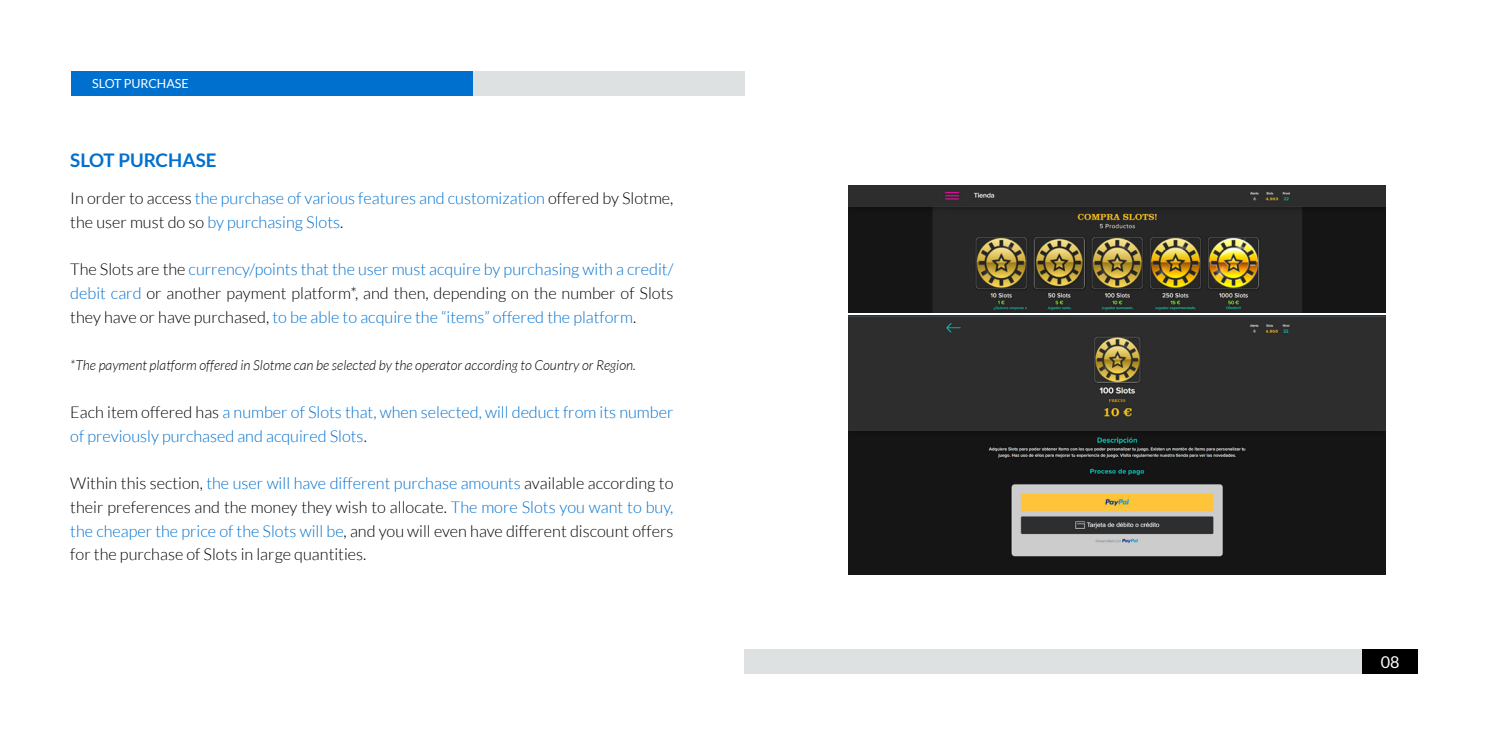
<style>
.page{position:relative;width:1489px;height:745px;background:#fff}
.page>*{position:absolute;margin:0;border:0;box-sizing:border-box;transform-origin:0 0}
.t1{font:700 18.75px "Lato";color:#0070ce}
.t2{font:300 16.25px/23.8px "Lato";color:#0070ce}
.t3{font:300 16.25px/23.8px "Lato";color:#000;text-align:justify}
.t4{font:16.25px "Lato";color:#fff}
.t5{font:italic 300 13.75px "Lato";color:#000}
.t6{font:12.5px "Lato";color:#fff}
.s1{color:#000}
.s2{color:#0070ce}
</style>
<div class="page">
<div style="left:1362px;top:648px;width:55px;height:25px;background:#000"></div>
<div style="left:744px;top:648px;width:618px;height:25px;background:#dde1e2"></div>
<div style="left:472px;top:71px;width:272px;height:25px;background:#dde1e2"></div>
<div style="left:71px;top:71px;width:401px;height:25px;background:#0070ce"></div>
<img style="left:848px;top:315px;width:537px;height:259px">
<img style="left:848px;top:185px;width:537px;height:127px">
<p class="t6" style="left:92px;top:77px;width:98px">SLOT PURCHASE</p>
<p class="t1" style="left:70px;top:150px;width:148px">SLOT PURCHASE</p>
<p class="t2" style="left:70px;top:186px;width:604px"><span class="s1">In order to access</span> the purchase of various features and customization <span class="s1">offered by Slotme, the user must do so</span> by purchasing Slots<span class="s1">.</span></p>
<p class="t2" style="left:70px;top:257px;width:604px;text-align:justify"><span class="s1">The Slots are the</span> currency/points that the user must acquire by purchasing with a credit/ debit card <span class="s1">or another payment platform*, and then, depending on the number of Slots they have or have purchased,</span> to be able to acquire the “items” offered the platform<span class="s1">.</span></p>
<p class="t5" style="left:70px;top:357px;width:567px">*The payment platform offered in Slotme can be selected by the operator according to Country or Region.</p>
<p class="t2" style="left:70px;top:400px;width:604px"><span class="s1">Each item offered has</span> a number of Slots that, when selected, will deduct from its number of previously purchased and acquired Slots<span class="s1">.</span></p>
<p class="t3" style="left:70px;top:471px;width:604px">Within this section, <span class="s2">the user will have different purchase amounts</span> available according to their preferences and the money they wish to allocate. <span class="s2">The more Slots you want to buy, the cheaper the price of the Slots will be</span>, and you will even have different discount offers for the purchase of Slots in large quantities.</p>
<p class="t4" style="left:1380px;top:652px;width:20px">08</p>
</div>
